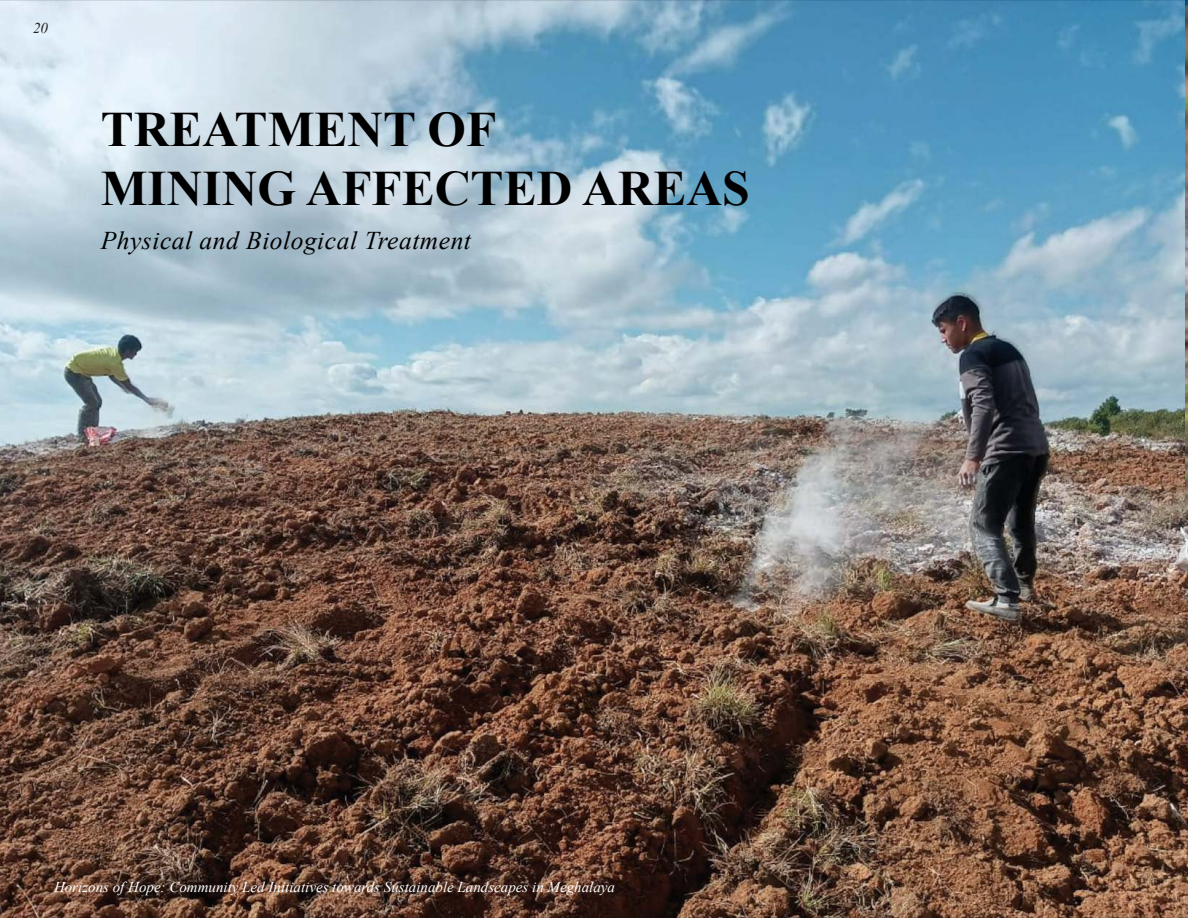
<style>
.page{position:relative;width:1188px;height:918px;background:#fff}
.page>*{position:absolute;margin:0;border:0;box-sizing:border-box;transform-origin:0 0}
.t1{font:700 49.5px/59.4px "Times New Roman";color:#000}
.t2{font:italic 25.5px "Times New Roman";letter-spacing:.02em;color:#000}
.t3{font:italic 15px "Times New Roman";color:#fff}
.t4{font:italic 15px "Times New Roman";color:#221f1f}
</style>
<div class="page">
<img style="left:0;top:0;width:1188px;height:918px">
<img style="left:1185px;top:0;width:3px;height:504px">
<p class="t4" style="left:33px;top:23px;width:16px">20</p>
<h1 class="t1" style="left:101px;top:105px;width:651px">TREATMENT OF<br>MINING AFFECTED AREAS</h1>
<h2 class="t2" style="left:101px;top:231px;width:372px">Physical and Biological Treatment</h2>
<p class="t3" style="left:54px;top:882px;width:563px">Horizons of Hope: Community Led Initiatives towards Sustainable Landscapes in Meghalaya</p>
</div>
